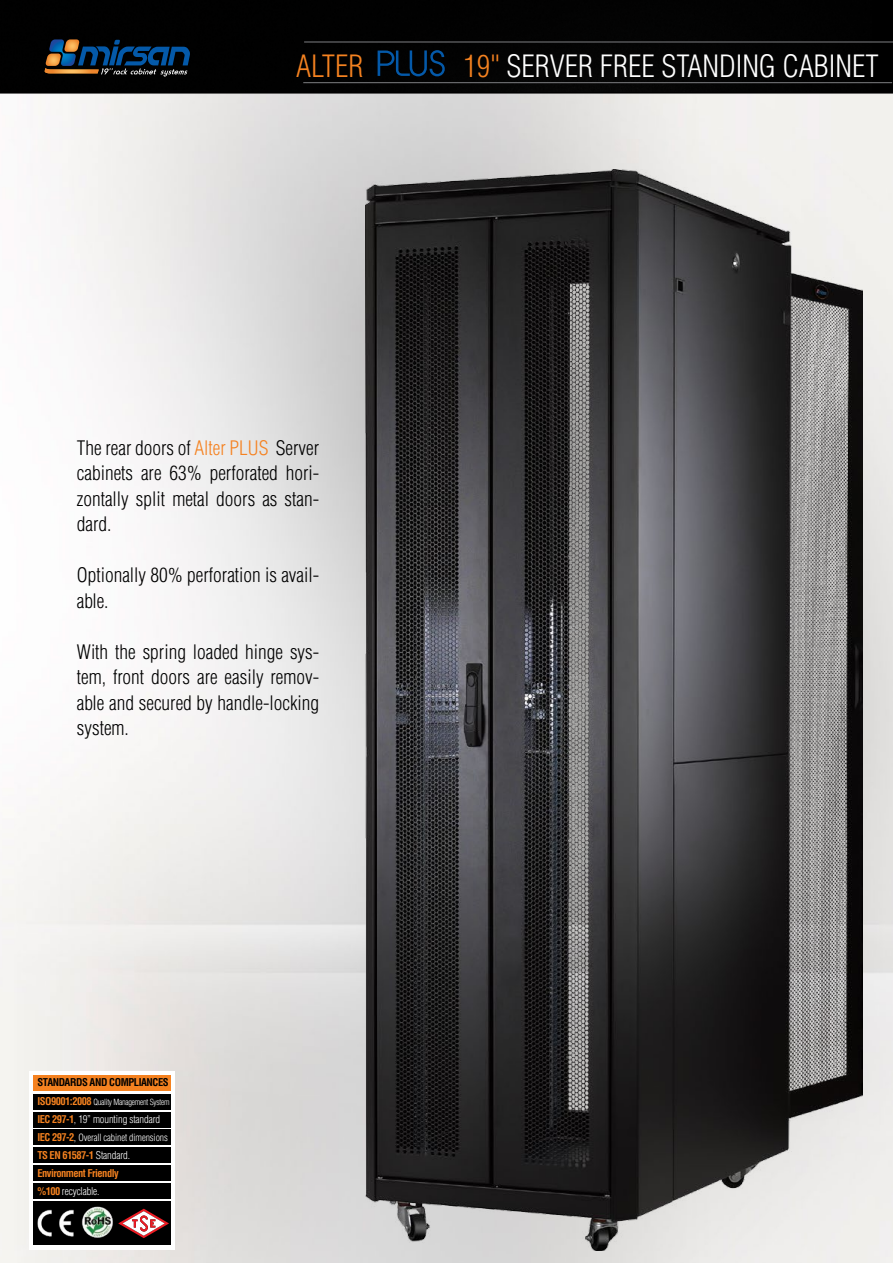
<style>
.page{position:relative;width:893px;height:1263px;background:#fff}
.page>*{position:absolute;margin:0;border:0;box-sizing:border-box;transform-origin:0 0}
.t1{font:30px "Helvetica Condensed Light Tr";color:#fff}
.t2{font:19.5px/25.5px "Helvetica Condensed Light Tr";color:#000;text-align:justify}
.t3{font:10.5px "Helvetica Condensed Light Tr";letter-spacing:-.01em;color:#fff}
.t4{font:10.5px/18px "Helvetica Cond Bold Tr";letter-spacing:-.05em;color:#f58220}
.t5{font:10.5px "Helvetica Cond Bold Tr";letter-spacing:-.04em;color:#000}
.t6{font:9.75px "Helvetica Condensed Light Tr";letter-spacing:-.01em;color:#fff}
.t7{font:8.25px "Helvetica Condensed Light Tr";letter-spacing:-.03em;color:#fff}
.s1{color:#f58220}
.s2{font-family:"Abeatby Kai";font-size:33px}
.s3{color:#f58221}
.s4{font-family:"Helvetica Cond Bold Tr";font-size:10.5px;color:#f58220}
.s5{font-family:"Helvetica Cond Bold Tr";color:#f58220}
.s6{font-size:10.5px}
.s7{font-family:"Helvetica Condensed Light Tr";color:#fff}
</style>
<div class="page">
<img style="left:0;top:94px;width:893px;height:1169px">
<div style="left:0;top:0;width:893px;height:94px;background:#010101"></div>
<svg style="left:45px;top:39px;width:145px;height:38px"></svg>
<hr style="left:304px;top:41px;width:589px;height:2px;background:#77787b">
<hr style="left:303px;top:82px;width:589px;height:1px;background:#77787b">
<img style="left:366px;top:169px;width:497px;height:1081px">
<svg style="left:29px;top:1071px;width:146px;height:178px"></svg>
<div style="left:33px;top:1075px;width:138px;height:15px;background:#f58220"></div>
<div style="left:33px;top:1094px;width:138px;height:15px;background:#000"></div>
<div style="left:33px;top:1130px;width:138px;height:15px;background:#000"></div>
<div style="left:33px;top:1166px;width:138px;height:15px;background:#000"></div>
<div style="left:33px;top:1112px;width:138px;height:15px;background:#000"></div>
<div style="left:33px;top:1148px;width:138px;height:15px;background:#000"></div>
<div style="left:33px;top:1183px;width:138px;height:15px;background:#000"></div>
<div style="left:33px;top:1201px;width:138px;height:44px;background:#000"></div>
<img style="left:81px;top:1206px;width:32px;height:32px">
<img style="left:37px;top:1209px;width:37px;height:28px">
<svg style="left:118px;top:1209px;width:51px;height:29px"></svg>
<h1 class="t1" style="left:296px;top:48px;width:584px"><span class="s1">ALTER</span> <span class="s2">PLUS</span> <span class="s1">19''</span> SERVER FREE STANDING CABINET</h1>
<p class="t2" style="left:77px;top:435px;width:244px">The rear doors of <span class="s3">Alter PLUS</span> Server cabinets are 63% perforated hori&shy;zontally split metal doors as stan&shy;dard.</p>
<p class="t2" style="left:77px;top:562px;width:244px">Optionally 80% perforation is avail&shy;able.</p>
<p class="t2" style="left:77px;top:639px;width:244px">With the spring loaded hinge sys&shy;tem, front doors are easily remov&shy;able and secured by handle-locking system.</p>
<p class="t5" style="left:37px;top:1076px;width:133px">STANDARDS AND COMPLIANCES</p>
<p class="t7" style="left:37px;top:1097px;width:134px"><span class="s4">ISO9001:2008</span> Quality Management System</p>
<p class="t3" style="left:37px;top:1113px;width:124px"><span class="s5">IEC 297-1</span>, 19” mounting standard</p>
<p class="t6" style="left:37px;top:1132px;width:132px"><span class="s4">IEC 297-2</span><span class="s6">,</span> Overall cabinet dimensions</p>
<p class="t4" style="left:37px;top:1146px;width:94px">TS EN 61587-1 <span class="s7">Standard.<br></span>Environment Friendly</p>
<p class="t3" style="left:37px;top:1185px;width:63px"><span class="s5">%100</span> recyclable.</p>
</div>
